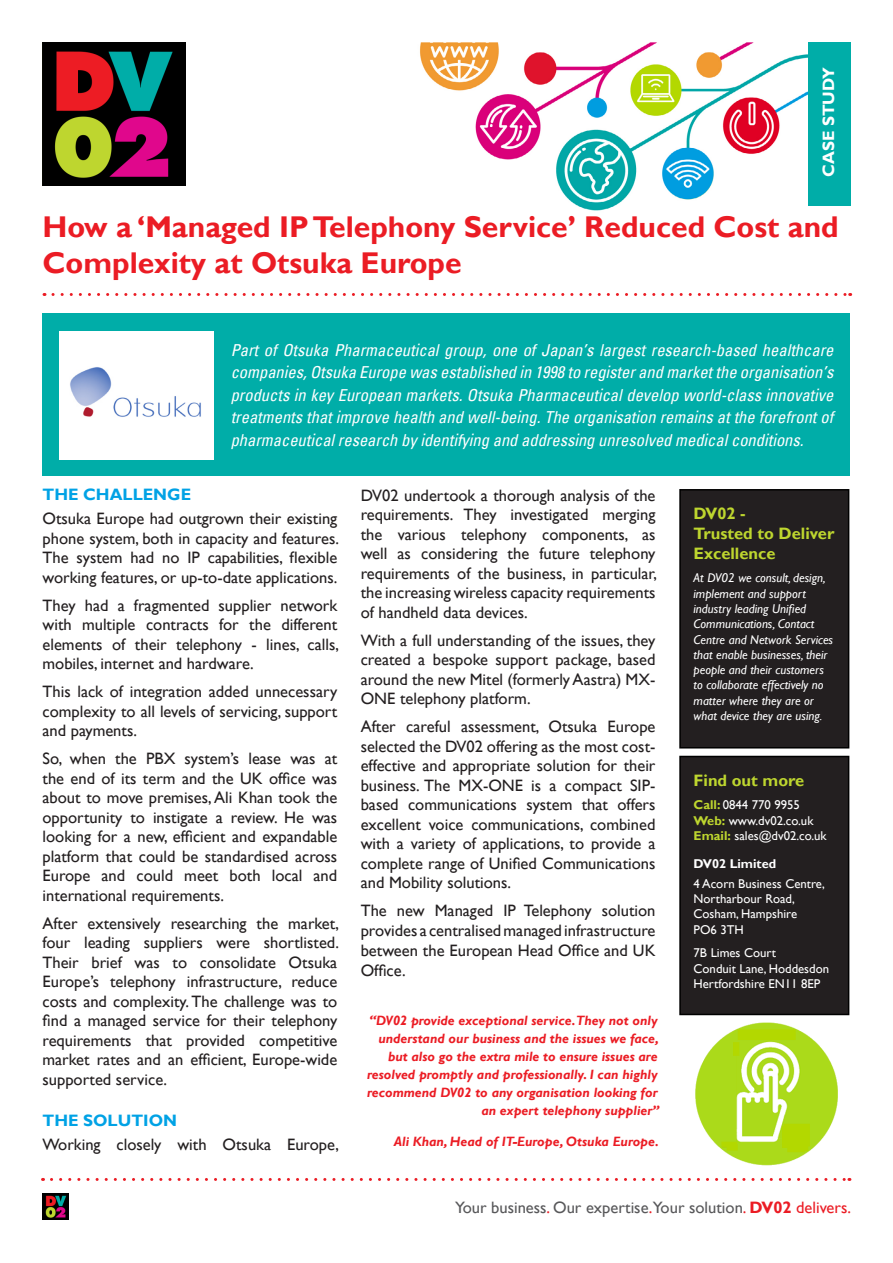
<style>
.page{position:relative;width:893px;height:1263px;background:#fff}
.page>*{position:absolute;margin:0;border:0;box-sizing:border-box;transform-origin:0 0}
.t1{font:700 30px/36px "Gill Sans";color:#eb1c24}
.t2{font:16.5px/19.5px "Gill Sans";color:#231f20;text-align:justify}
.t3{font:italic condensed 16.5px/22.5px "Univers";color:#fff;text-align:justify}
.t4{font:16.5px "Gill Sans";color:#58585a}
.t5{font:700 16.5px/19.8px "Gill Sans";color:#bed62f}
.t6{font:700 16.5px "Gill Sans";color:#00a2e5}
.t7{font:700 16.5px "Gill Sans";color:#fff}
.t8{font:italic 700 13.5px/18px "Gill Sans";color:#eb1c24;text-align:right}
.t9{font:italic 12.75px/15.3px "Gill Sans";color:#fff}
.t10{font:12.75px/15.3px "Gill Sans";color:#fff}
.t11{font:700 12.75px "Gill Sans";color:#fff}
.s1{font-weight:700;color:#bed62f}
.s2{color:#eb1c24}
.s3{font-weight:700;color:#eb1c24}
</style>
<div class="page">
<img style="left:420px;top:43px;width:388px;height:168px">
<img style="left:43px;top:43px;width:142px;height:142px">
<svg style="left:51px;top:1178px;width:799px;height:3px"></svg>
<div style="left:808px;top:43px;width:42px;height:163px;background:#00ada8"></div>
<div style="left:43px;top:314px;width:807px;height:162px;background:#00ada8"></div>
<svg style="left:53px;top:293px;width:798px;height:3px"></svg>
<div style="left:60px;top:332px;width:154px;height:128px;background:#fff"></div>
<div style="left:43px;top:1193px;width:26px;height:26px;background:#000"></div>
<img style="left:46px;top:1195px;width:20px;height:23px">
<div style="left:680px;top:756px;width:169px;height:258px;background:#231f20"></div>
<div style="left:679px;top:756px;width:170px;height:259px;border:2px solid #000"></div>
<img style="left:696px;top:1022px;width:142px;height:144px">
<div style="left:680px;top:490px;width:169px;height:258px;background:#231f20"></div>
<div style="left:679px;top:489px;width:170px;height:259px;border:2px solid #000"></div>
<img style="left:70px;top:367px;width:131px;height:50px">
<p class="t7" style="left:819px;top:177px;width:111px;rotate:-90deg">CASE STUDY</p>
<h1 class="t1" style="left:43px;top:209px;width:798px">How a ‘Managed IP Telephony Service’ Reduced Cost and<br>Complexity at Otsuka Europe</h1>
<p class="t3" style="left:231px;top:338px;width:604px">Part of Otsuka Pharmaceutical group, one of Japan’s largest research-based healthcare companies, Otsuka Europe was established in 1998 to register and market the organisation’s products in key European markets. Otsuka Pharmaceutical develop world-class innovative treatments that improve health and well-being. The organisation remains at the forefront of pharmaceutical research by identifying and addressing unresolved medical conditions.</p>
<p class="t6" style="left:43px;top:485px;width:150px">THE CHALLENGE</p>
<p class="t2" style="left:43px;top:509px;width:298px">Otsuka Europe had outgrown their existing phone system, both in capacity and features.<br>The system had no IP capabilities, flexible working features, or up-to-date applications.</p>
<p class="t2" style="left:43px;top:595px;width:298px">They had a fragmented supplier network with multiple contracts for the different elements of their telephony - lines, calls, mobiles, internet and hardware.</p>
<p class="t2" style="left:43px;top:682px;width:296px">This lack of integration added unnecessary complexity to all levels of servicing, support and payments.</p>
<p class="t2" style="left:43px;top:749px;width:296px">So, when the PBX system’s lease was at the end of its term and the UK office was about to move premises, Ali Khan took the opportunity to instigate a review. He was looking for a new, efficient and expandable platform that could be standardised across Europe and could meet both local and international requirements.</p>
<p class="t2" style="left:43px;top:913px;width:298px">After extensively researching the market, four leading suppliers were shortlisted.<br>Their brief was to consolidate Otsuka Europe’s telephony infrastructure, reduce costs and complexity. The challenge was to find a managed service for their telephony requirements that provided competitive market rates and an efficient, Europe-wide supported service.</p>
<p class="t6" style="left:43px;top:1111px;width:136px">THE SOLUTION</p>
<p class="t2" style="left:43px;top:1134px;width:298px">Working closely with Otsuka Europe,</p>
<p class="t2" style="left:361px;top:485px;width:298px">DV02 undertook a thorough analysis of the requirements. They investigated merging the various telephony components, as well as considering the future telephony requirements of the business, in particular, the increasing wireless capacity requirements of handheld data devices.</p>
<p class="t2" style="left:361px;top:630px;width:296px">With a full understanding of the issues, they created a bespoke support package, based around the new Mitel (formerly Aastra) MX-ONE telephony platform.</p>
<p class="t2" style="left:361px;top:717px;width:296px">After careful assessment, Otsuka Europe selected the DV02 offering as the most cost&shy;effective and appropriate solution for their business. The MX-ONE is a compact SIP&shy;based communications system that offers excellent voice communications, combined with a variety of applications, to provide a complete range of Unified Communications and Mobility solutions.</p>
<p class="t2" style="left:361px;top:901px;width:296px">The new Managed IP Telephony solution provides a centralised managed infrastructure between the European Head Office and UK Office.</p>
<p class="t8" style="left:367px;top:1011px;width:293px">“DV02 provide exceptional service.They not only understand our business and the issues we face, but also go the extra mile to ensure issues are resolved promptly and professionally. I can highly recommend DV02 to any organisation looking for an expert telephony supplier”</p>
<p class="t8" style="left:394px;top:1132px;width:267px">Ali Khan, Head of IT-Europe, Otsuka Europe.</p>
<p class="t5" style="left:694px;top:503px;width:142px">DV02 -<br>Trusted to Deliver<br>Excellence</p>
<p class="t9" style="left:694px;top:570px;width:141px">At DV02 we consult, design, implement and support industry leading Unified<br>Communications, Contact<br>Centre and Network Services that enable businesses, their people and their customers to collaborate effectively no matter where they are or what device they are using.</p>
<p class="t5" style="left:694px;top:770px;width:112px">Find out more</p>
<p class="t10" style="left:694px;top:797px;width:135px"><span class="s1">Call:</span> 0844 770 9955<br><span class="s1">Web:</span> www.dv02.co.uk<br><span class="s1">Email:</span> sales@dv02.co.uk</p>
<p class="t11" style="left:694px;top:856px;width:84px">DV02 Limited</p>
<p class="t10" style="left:694px;top:876px;width:133px">4 Acorn Business Centre,<br>Northarbour Road,<br>Cosham, Hampshire<br>PO6 3TH</p>
<p class="t10" style="left:694px;top:945px;width:137px">7B Limes Court<br>Conduit Lane, Hoddesdon<br>Hertfordshire EN11 8EP</p>
<p class="t4" style="left:455px;top:1198px;width:397px">Your business<span class="s2">.</span> Our expertise<span class="s2">.</span>Your solution<span class="s2">.</span> <span class="s3">DV02</span> <span class="s2">delivers.</span></p>
</div>
